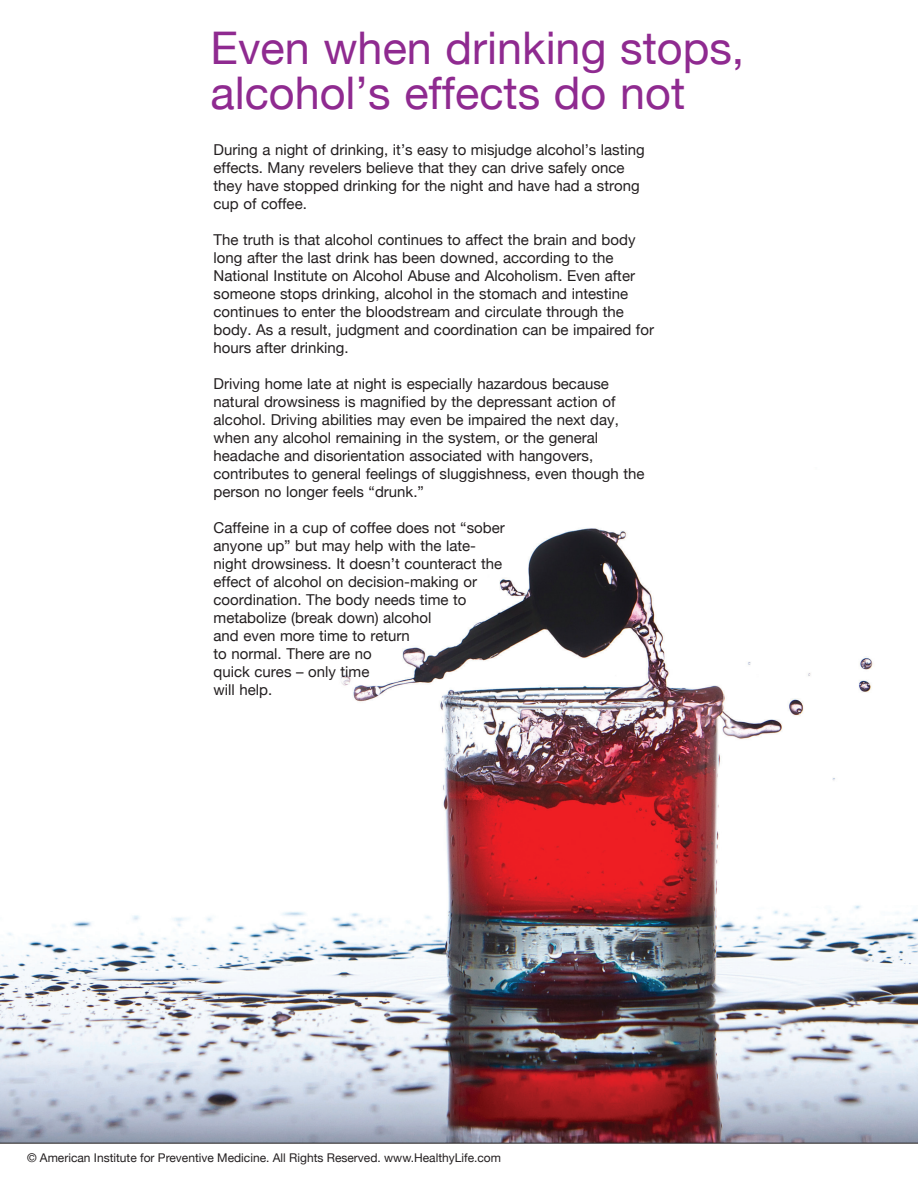
<style>
.page{position:relative;width:918px;height:1188px;background:#fff}
.page>*{position:absolute;margin:0;border:0;box-sizing:border-box;transform-origin:0 0}
.t1{font:45px/45px "Helvetica Neue";color:#8f2a90}
.t2{font:15px/18px "Helvetica Neue";color:#231f20}
.t3{font:12px "Helvetica Neue";color:#231f20}
</style>
<div class="page">
<img style="left:0;top:528px;width:918px;height:615px">
<hr style="left:0;top:0;width:918px;height:1px;background:#e6e7e9">
<hr style="left:0;top:1143px;width:918px;height:1px;background:#231f20">
<p class="t1" style="left:211px;top:25px;width:535px">Even when drinking stops, alcohol’s effects do not</p>
<p class="t2" style="left:214px;top:141px;width:433px">During a night of drinking, it’s easy to misjudge alcohol’s lasting effects. Many revelers believe that they can drive safely once they have stopped drinking for the night and have had a strong cup of coffee.</p>
<p class="t2" style="left:214px;top:231px;width:442px">The truth is that alcohol continues to affect the brain and body long after the last drink has been downed, according to the National Institute on Alcohol Abuse and Alcoholism. Even after someone stops drinking, alcohol in the stomach and intestine continues to enter the bloodstream and circulate through the body. As a result, judgment and coordination can be impaired for hours after drinking.</p>
<p class="t2" style="left:214px;top:375px;width:432px">Driving home late at night is especially hazardous because natural drowsiness is magnified by the depressant action of alcohol. Driving abilities may even be impaired the next day, when any alcohol remaining in the system, or the general headache and disorientation associated with hangovers, contributes to general feelings of sluggishness, even though the person no longer feels “drunk.”</p>
<p class="t2" style="left:214px;top:519px;width:293px">Caffeine in a cup of coffee does not “sober anyone up” but may help with the late&shy;night drowsiness. It doesn’t counteract the effect of alcohol on decision-making or coordination. The body needs time to metabolize (break down) alcohol<br>and even more time to return<br>to normal. There are no<br>quick cures – only time<br>will help.</p>
<p class="t3" style="left:27px;top:1150px;width:476px">© American Institute for Preventive Medicine. All Rights Reserved. www.HealthyLife.com</p>
</div>
